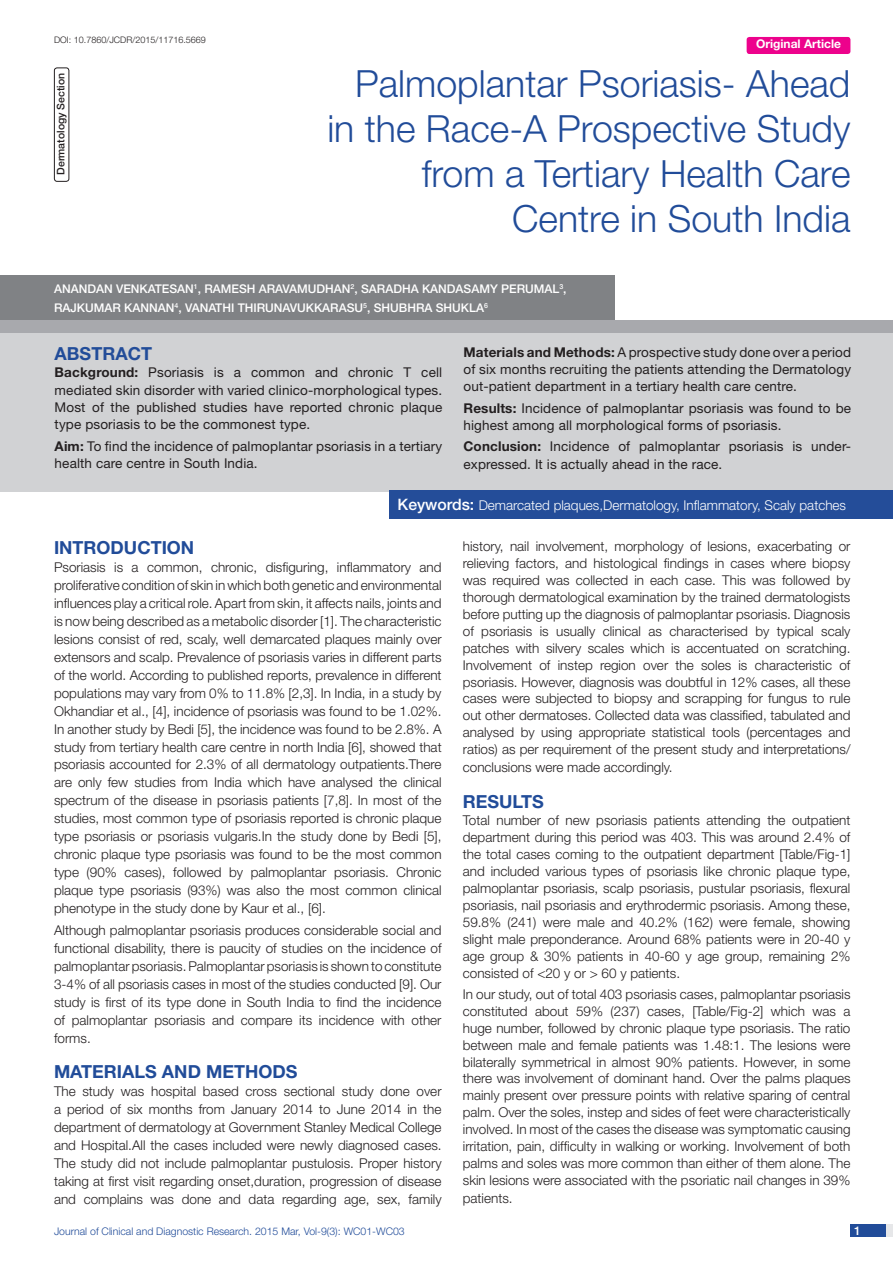
<style>
.page{position:relative;width:893px;height:1263px;background:#fff}
.page>*{position:absolute;margin:0;border:0;box-sizing:border-box;transform-origin:0 0}
.t1{font:300 37.5px/45px "Helvetica Neue";color:#214c99;text-align:right}
.Heading{font:700 18px "Helvetica Neue";color:#214c99}
.Abstract_head{font:700 18px "Helvetica Neue";color:#214c99}
.Body_text{font:300 13.5px/18px "Helvetica Neue";color:#231f20;text-align:justify}
.Abstract_Text{font:13.5px/17.2px "Helvetica Neue";letter-spacing:.01em;color:#231f20}
.t2{font:300 13.5px "Helvetica Neue";color:#fff}
.Author{font:500 12px "Helvetica Neue";color:#fff}
.t3{font:700 12px "Helvetica Neue";color:#fff}
.t4{font:300 10.5px "Helvetica Neue";color:#214c99}
.t5{font:500 10.5px "Helvetica Neue";color:#231f20}
.DOI{font:300 9px "Helvetica Neue";color:#231f20}
.s1{color:#244d99}
.s2{font-weight:700}
.s3{font-weight:500;font-size:15.75px}
</style>
<div class="page">
<div style="left:850px;top:1224px;width:43px;height:13px;background:#e6e7e9"></div>
<div style="left:850px;top:1224px;width:35px;height:13px;background:#214c99"></div>
<div style="left:747px;top:37px;width:103px;height:17px;background:#ed028c;border-radius:3px"></div>
<div style="left:0;top:332px;width:893px;height:159px;background:#d1d2d4"></div>
<div style="left:0;top:320px;width:893px;height:12px;background:#a8a9ad"></div>
<div style="left:389px;top:490px;width:504px;height:29px;background:#244d99"></div>
<div style="left:0;top:276px;width:614px;height:44px;background:#808285"></div>
<div style="left:54px;top:68px;width:15px;height:114px;border:1px solid #231f20;border-radius:3px"></div>
<p class="DOI" style="left:54px;top:35px;width:153px">DOI: 10.7860/JCDR/2015/11716.5669</p>
<p class="t3" style="left:756px;top:37px;width:87px">Original Article</p>
<p class="t5" style="left:55px;top:175px;width:103px;rotate:-90deg">DERMATOLOGY SECTION</p>
<p class="t1" style="left:327px;top:60px;width:525px">Palmoplantar Psoriasis- Ahead in the Race-A Prospective Study from a Tertiary Health Care<br>Centre in South India</p>
<p class="Author" style="left:54px;top:282px;width:222px">ANANDAN VENKATESAN<sup>1</sup>, RAMESH ARAVA</p>
<p class="Author" style="left:297px;top:282px;width:81px">MUDHAN<sup>2</sup>, SARAD</p>
<p class="Author" style="left:402px;top:282px;width:54px">HA KANDASA</p>
<p class="Author" style="left:479px;top:282px;width:89px">MY PERUMAL<sup>3</sup>,</p>
<p class="Author" style="left:54px;top:301px;width:261px">RAJKUMAR KANNAN<sup>4</sup>, VANATHI THIRUNAVUKKARAS</p>
<p class="Author" style="left:355px;top:301px;width:135px">U<sup>5</sup>, SHUBHRA SHUKLA<sup>6</sup></p>
<p class="Abstract_head" style="left:55px;top:343px;width:99px">ABST<span class="s1">RAC</span>T</p>
<p class="Abstract_Text" style="left:55px;top:364px;width:389px;text-align:justify"><span class="s2">Background:</span> Psoriasis is a common and chronic T cell mediated skin disorder with varied clinico-morphological types.<br>Most of the published studies have reported chronic plaque type psoriasis to be the commonest type.</p>
<p class="Abstract_Text" style="left:55px;top:437px;width:389px"><span class="s2">Aim:</span> To find the incidence of palmoplantar psoriasis in a tertiary health care centre in South India.</p>
<p class="Abstract_Text" style="left:463px;top:343px;width:389px;text-align:justify"><span class="s2">Materials and Methods:</span> A prospective study done over a period of six months recruiting the patients attending the Dermatology out-patient department in a tertiary health care centre.</p>
<p class="Abstract_Text" style="left:463px;top:399px;width:389px"><span class="s2">Results:</span> Incidence of palmoplantar psoriasis was found to be highest among all morphological forms of psoriasis.</p>
<p class="Abstract_Text" style="left:463px;top:438px;width:389px"><span class="s2">Conclusion:</span> Incidence of palmoplantar psoriasis is under&shy;expressed. It is actually ahead in the race.</p>
<p class="t2" style="left:398px;top:497px;width:450px"><span class="s3">KEYWORDS:</span> Demarcated plaques,Dermatology, Inflammatory, Scaly patches</p>
<p class="Heading" style="left:54px;top:537px;width:142px">INTRODUCTION</p>
<p class="Body_text" style="left:54px;top:558px;width:389px">Psoriasis is a common, chronic, disfiguring, inflammatory and proliferative condition of skin in which both genetic and environmental influences play a critical role. Apart from skin, it affects nails, joints and is now being described as a metabolic disorder [1]. The characteristic lesions consist of red, scaly, well demarcated plaques mainly over extensors and scalp. Prevalence of psoriasis varies in different parts of the world. According to published reports, prevalence in different populations may vary from 0% to 11.8% [2,3]. In India, in a study by Okhandiar et al., [4], incidence of psoriasis was found to be 1.02%.<br>In another study by Bedi [5], the incidence was found to be 2.8%. A study from tertiary health care centre in north India [6], showed that psoriasis accounted for 2.3% of all dermatology outpatients.There are only few studies from India which have analysed the clinical spectrum of the disease in psoriasis patients [7,8]. In most of the studies, most common type of psoriasis reported is chronic plaque type psoriasis or psoriasis vulgaris.In the study done by Bedi [5], chronic plaque type psoriasis was found to be the most common type (90% cases), followed by palmoplantar psoriasis. Chronic plaque type psoriasis (93%) was also the most common clinical phenotype in the study done by Kaur et al., [6].</p>
<p class="Body_text" style="left:54px;top:921px;width:389px">Although palmoplantar psoriasis produces considerable social and functional disability, there is paucity of studies on the incidence of palmoplantar psoriasis. Palmoplantar psoriasis is shown to constitute 3-4% of all psoriasis cases in most of the studies conducted [9]. Our study is first of its type done in South India to find the incidence of palmoplantar psoriasis and compare its incidence with other forms.</p>
<p class="Heading" style="left:54px;top:1061px;width:122px">Materials and</p>
<p class="Heading" style="left:206px;top:1061px;width:93px">Methods</p>
<p class="Body_text" style="left:54px;top:1082px;width:389px">The study was hospital based cross sectional study done over a period of six months from January 2014 to June 2014 in the department of dermatology at Government Stanley Medical College and Hospital.All the cases included were newly diagnosed cases.<br>The study did not include palmoplantar pustulosis. Proper history taking at first visit regarding onset,duration, progression of disease and complains was done and data regarding age, sex, family</p>
<p class="Body_text" style="left:463px;top:537px;width:389px;line-height:17px">history, nail involvement, morphology of lesions, exacerbating or relieving factors, and histological findings in cases where biopsy was required was collected in each case. This was followed by thorough dermatological examination by the trained dermatologists before putting up the diagnosis of palmoplantar psoriasis. Diagnosis of psoriasis is usually clinical as characterised by typical scaly patches with silvery scales which is accentuated on scratching.<br>Involvement of instep region over the soles is characteristic of psoriasis. However, diagnosis was doubtful in 12% cases, all these cases were subjected to biopsy and scrapping for fungus to rule out other dermatoses. Collected data was classified, tabulated and analysed by using appropriate statistical tools (percentages and ratios) as per requirement of the present study and interpretations/ conclusions were made accordingly.</p>
<p class="Heading" style="left:463px;top:790px;width:83px">Results</p>
<p class="Body_text" style="left:463px;top:811px;width:389px;line-height:17px">Total number of new psoriasis patients attending the outpatient department during this period was 403. This was around 2.4% of the total cases coming to the outpatient department [Table/Fig-1] and included various types of psoriasis like chronic plaque type, palmoplantar psoriasis, scalp psoriasis, pustular psoriasis, flexural psoriasis, nail psoriasis and erythrodermic psoriasis. Among these, 59.8% (241) were male and 40.2% (162) were female, showing slight male preponderance. Around 68% patients were in 20-40 y age group &amp; 30% patients in 40-60 y age group, remaining 2% consisted of &lt;20 y or &gt; 60 y patients.</p>
<p class="Body_text" style="left:463px;top:985px;width:389px;line-height:17.1px">In our study, out of total 403 psoriasis cases, palmoplantar psoriasis constituted about 59% (237) cases, [Table/Fig-2] which was a huge number, followed by chronic plaque type psoriasis. The ratio between male and female patients was 1.48:1. The lesions were bilaterally symmetrical in almost 90% patients. However, in some there was involvement of dominant hand. Over the palms plaques mainly present over pressure points with relative sparing of central palm. Over the soles, instep and sides of feet were characteristically involved. In most of the cases the disease was symptomatic causing irritation, pain, difficulty in walking or working. Involvement of both palms and soles was more common than either of them alone. The skin lesions were associated with the psoriatic nail changes in 39% patients.</p>
<p class="t4" style="left:54px;top:1225px;width:352px">Journal of Clinical and Diagnostic Research. 2015 Mar, Vol-9(3): WC01-WC03</p>
<p class="Author" style="left:854px;top:1223px;width:8px">1</p>
</div>
